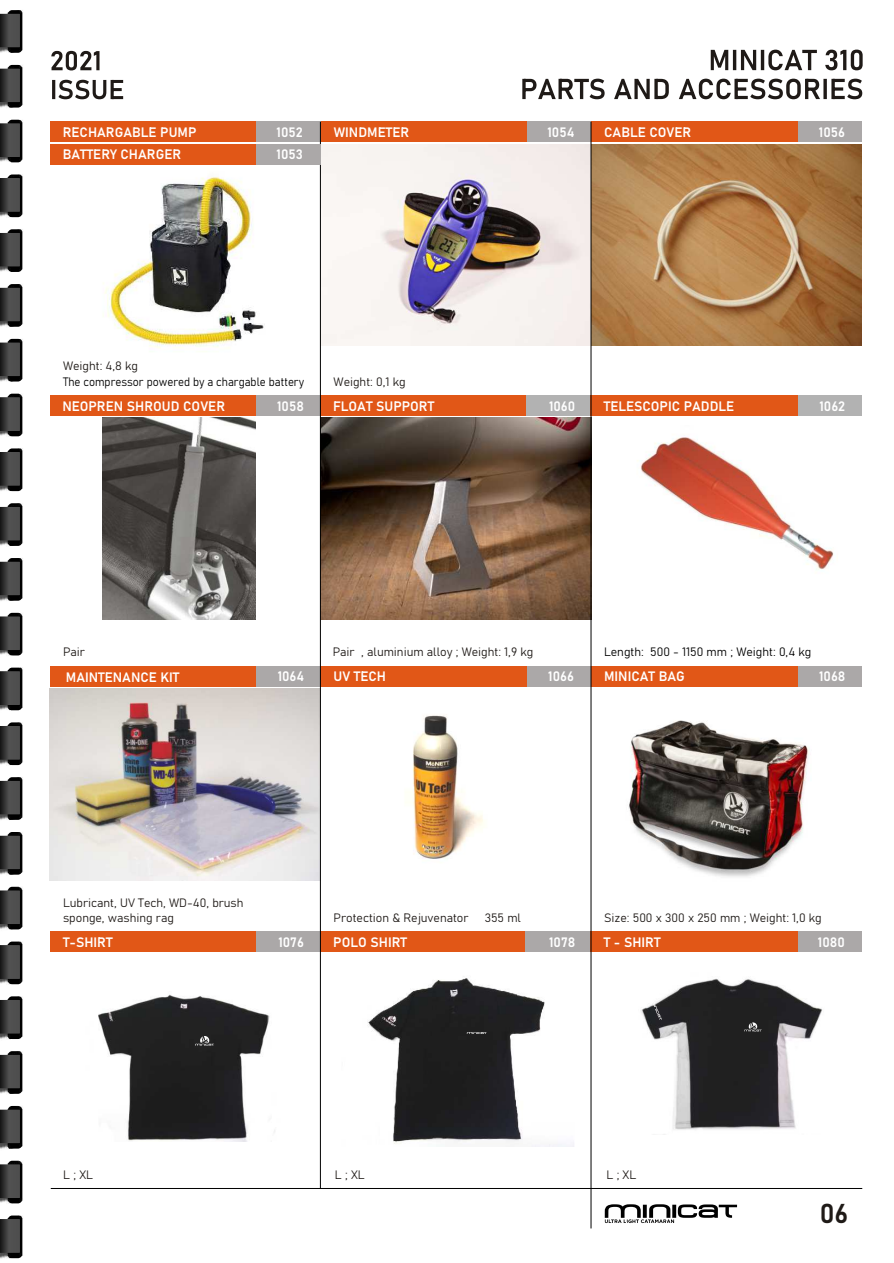
<style>
.page{position:relative;width:894px;height:1263px;background:#fff}
.page>*{position:absolute;margin:0;border:0;box-sizing:border-box;transform-origin:0 0}
.t1{font:600 27px "Bahnschrift";color:#1f1a17}
.t2{font:600 13.65px "Bahnschrift";color:#fff}
.t3{font:600 13.5px "Bahnschrift";color:#fff}
.t4{font:300 12px/14.4px "Bahnschrift";color:#1f1a17}
.t5{font:300 12px "Bahnschrift";color:#000;scale:.93 1}
.t6{font:300 12px "Bahnschrift";color:#000}
</style>
<div class="page">
<hr style="left:51px;top:1188px;width:811px;height:1px;background:#000">
<svg style="left:605px;top:1204px;width:132px;height:19px"></svg>
<img style="left:0;top:10px;width:23px;height:43px">
<svg style="left:0;top:14px;width:20px;height:33px"></svg>
<img style="left:0;top:64px;width:23px;height:44px">
<svg style="left:0;top:68px;width:20px;height:34px"></svg>
<img style="left:0;top:119px;width:23px;height:44px">
<svg style="left:0;top:123px;width:20px;height:34px"></svg>
<img style="left:0;top:174px;width:23px;height:44px">
<svg style="left:0;top:178px;width:20px;height:34px"></svg>
<img style="left:0;top:229px;width:23px;height:43px">
<svg style="left:0;top:233px;width:20px;height:34px"></svg>
<img style="left:0;top:284px;width:23px;height:43px">
<svg style="left:0;top:288px;width:20px;height:33px"></svg>
<img style="left:0;top:338px;width:23px;height:44px">
<svg style="left:0;top:342px;width:20px;height:34px"></svg>
<img style="left:0;top:393px;width:23px;height:44px">
<svg style="left:0;top:397px;width:20px;height:34px"></svg>
<img style="left:0;top:448px;width:23px;height:44px">
<svg style="left:0;top:452px;width:20px;height:34px"></svg>
<img style="left:0;top:503px;width:23px;height:43px">
<svg style="left:0;top:507px;width:20px;height:34px"></svg>
<img style="left:0;top:558px;width:23px;height:43px">
<svg style="left:0;top:562px;width:20px;height:33px"></svg>
<img style="left:0;top:612px;width:23px;height:44px">
<svg style="left:0;top:616px;width:20px;height:34px"></svg>
<img style="left:0;top:667px;width:23px;height:44px">
<svg style="left:0;top:671px;width:20px;height:34px"></svg>
<img style="left:0;top:722px;width:23px;height:44px">
<svg style="left:0;top:726px;width:20px;height:34px"></svg>
<img style="left:0;top:777px;width:23px;height:43px">
<svg style="left:0;top:781px;width:20px;height:34px"></svg>
<img style="left:0;top:832px;width:23px;height:43px">
<svg style="left:0;top:836px;width:20px;height:33px"></svg>
<img style="left:0;top:886px;width:23px;height:44px">
<svg style="left:0;top:890px;width:20px;height:34px"></svg>
<img style="left:0;top:941px;width:23px;height:44px">
<svg style="left:0;top:945px;width:20px;height:34px"></svg>
<img style="left:0;top:996px;width:23px;height:44px">
<svg style="left:0;top:1000px;width:20px;height:34px"></svg>
<img style="left:0;top:1051px;width:23px;height:43px">
<svg style="left:0;top:1055px;width:20px;height:34px"></svg>
<img style="left:0;top:1105px;width:23px;height:44px">
<svg style="left:0;top:1109px;width:20px;height:34px"></svg>
<img style="left:0;top:1160px;width:23px;height:44px">
<svg style="left:0;top:1164px;width:20px;height:34px"></svg>
<img style="left:0;top:1215px;width:23px;height:44px">
<svg style="left:0;top:1219px;width:20px;height:34px"></svg>
<svg style="left:522px;top:79px;width:340px;height:20px"></svg>
<svg style="left:51px;top:51px;width:72px;height:48px"></svg>
<img style="left:50px;top:688px;width:270px;height:192px">
<img style="left:321px;top:144px;width:540px;height:202px">
<img style="left:637px;top:437px;width:197px;height:133px">
<img style="left:321px;top:418px;width:270px;height:201px">
<div style="left:256px;top:395px;width:64px;height:21px;background:#aba8a8"></div>
<div style="left:526px;top:395px;width:66px;height:21px;background:#b2b2b2"></div>
<div style="left:50px;top:395px;width:206px;height:21px;background:#e15717"></div>
<div style="left:320px;top:395px;width:206px;height:21px;background:#e15717"></div>
<div style="left:50px;top:666px;width:206px;height:20px;background:#e15717"></div>
<div style="left:321px;top:122px;width:206px;height:20px;background:#e15717"></div>
<div style="left:527px;top:122px;width:64px;height:20px;background:#aba8a8"></div>
<div style="left:591px;top:122px;width:207px;height:20px;background:#e15717"></div>
<div style="left:798px;top:122px;width:63px;height:20px;background:#aba8a8"></div>
<div style="left:797px;top:395px;width:65px;height:21px;background:#b2b2b2"></div>
<div style="left:590px;top:395px;width:207px;height:21px;background:#e15717"></div>
<div style="left:256px;top:666px;width:65px;height:20px;background:#aba8a8"></div>
<div style="left:50px;top:122px;width:206px;height:20px;background:#e15717"></div>
<div style="left:256px;top:122px;width:64px;height:20px;background:#aba8a8"></div>
<img style="left:103px;top:177px;width:162px;height:175px">
<img style="left:412px;top:715px;width:72px;height:144px">
<img style="left:629px;top:720px;width:180px;height:157px">
<div style="left:321px;top:666px;width:206px;height:21px;background:#e15717"></div>
<div style="left:591px;top:666px;width:207px;height:21px;background:#e15717"></div>
<div style="left:798px;top:666px;width:64px;height:21px;background:#aba8a8"></div>
<div style="left:527px;top:666px;width:64px;height:21px;background:#aba8a8"></div>
<div style="left:50px;top:932px;width:206px;height:20px;background:#e15717"></div>
<div style="left:256px;top:932px;width:65px;height:20px;background:#aba8a8"></div>
<img style="left:98px;top:994px;width:177px;height:147px">
<svg style="left:195px;top:1036px;width:19px;height:10px"></svg>
<div style="left:320px;top:932px;width:206px;height:20px;background:#e15717"></div>
<div style="left:526px;top:932px;width:65px;height:20px;background:#aba8a8"></div>
<div style="left:591px;top:932px;width:207px;height:20px;background:#e15717"></div>
<div style="left:798px;top:932px;width:64px;height:20px;background:#aba8a8"></div>
<img style="left:368px;top:978px;width:206px;height:169px">
<svg style="left:467px;top:1032px;width:20px;height:2px"></svg>
<img style="left:640px;top:978px;width:182px;height:152px">
<svg style="left:744px;top:1022px;width:18px;height:9px"></svg>
<svg style="left:651px;top:999px;width:11px;height:21px"></svg>
<svg style="left:711px;top:50px;width:152px;height:20px"></svg>
<hr style="left:320px;top:122px;width:1px;height:1066px;background:#000">
<hr style="left:591px;top:122px;width:1px;height:1106px;background:#000">
<img style="left:103px;top:418px;width:152px;height:202px">
<div style="left:50px;top:144px;width:206px;height:21px;background:#e15717"></div>
<div style="left:256px;top:144px;width:64px;height:21px;background:#aba8a8"></div>
<p class="t3" style="left:63px;top:126px;width:135px">RECHARGABLE PUMP</p>
<p class="t3" style="left:277px;top:126px;width:28px">1052</p>
<p class="t3" style="left:63px;top:149px;width:120px">BATTERY CHARGER</p>
<p class="t3" style="left:277px;top:149px;width:28px">1053</p>
<p class="t3" style="left:547px;top:126px;width:28px">1054</p>
<p class="t3" style="left:819px;top:126px;width:28px">1056</p>
<p class="t3" style="left:334px;top:126px;width:77px">WINDMETER</p>
<p class="t3" style="left:604px;top:126px;width:89px">CABLE COVER</p>
<p class="t4" style="left:63px;top:359px;width:76px">Weight: 4,8 kg</p>
<p class="t5" style="left:63px;top:377px;width:261px">The compressor powered by a chargable battery</p>
<p class="t4" style="left:334px;top:375px;width:73px">Weight: 0,1 kg</p>
<p class="t3" style="left:277px;top:400px;width:28px">1058</p>
<p class="t3" style="left:62px;top:400px;width:164px">NEOPREN SHROUD COVER</p>
<p class="t3" style="left:333px;top:400px;width:102px">FLOAT SUPPORT</p>
<p class="t3" style="left:549px;top:400px;width:28px">1060</p>
<p class="t3" style="left:819px;top:400px;width:27px">1062</p>
<p class="t3" style="left:604px;top:400px;width:132px">TELESCOPIC PADDLE</p>
<p class="t4" style="left:63px;top:646px;width:23px">Pair</p>
<p class="t3" style="left:66px;top:671px;width:115px">MAINTENANCE KIT</p>
<p class="t4" style="left:333px;top:646px;width:202px">Pair , aluminium alloy ; Weight: 1,9 kg</p>
<p class="t6" style="left:604px;top:647px;width:209px">Length: 500 - 1150 mm ; Weight: 0,4 kg</p>
<p class="t2" style="left:278px;top:671px;width:28px">1064</p>
<p class="t3" style="left:264px;top:671px;width:39px">42008</p>
<p class="t3" style="left:268px;top:671px;width:33px">42 11</p>
<p class="t3" style="left:548px;top:671px;width:27px">1066</p>
<p class="t3" style="left:819px;top:671px;width:28px">1068</p>
<p class="t3" style="left:334px;top:671px;width:54px">UV TECH</p>
<p class="t3" style="left:604px;top:671px;width:82px">MINICAT BAG</p>
<p class="t4" style="left:63px;top:897px;width:182px">Lubricant, UV Tech, WD-40, brush sponge, washing rag</p>
<p class="t4" style="left:334px;top:911px;width:137px">Protection &amp; Rejuvenator</p>
<p class="t4" style="left:485px;top:911px;width:38px">355 ml</p>
<p class="t4" style="left:604px;top:911px;width:219px">Size: 500 x 300 x 250 mm ; Weight: 1,0 kg</p>
<p class="t3" style="left:63px;top:936px;width:51px">T-SHIRT</p>
<p class="t3" style="left:278px;top:936px;width:27px">1076</p>
<p class="t3" style="left:603px;top:936px;width:44px">FRAME</p>
<p class="t3" style="left:549px;top:936px;width:28px">1078</p>
<p class="t3" style="left:818px;top:936px;width:28px">1080</p>
<p class="t3" style="left:333px;top:936px;width:75px">POLO SHIRT</p>
<p class="t3" style="left:604px;top:936px;width:58px">T - SHIRT</p>
<p class="t4" style="left:63px;top:1168px;width:31px">L ; XL</p>
<p class="t4" style="left:335px;top:1168px;width:31px">L ; XL</p>
<p class="t4" style="left:607px;top:1168px;width:31px">L ; XL</p>
<h1 class="t1" style="left:820px;top:1202px;width:30px">06</h1>
</div>
